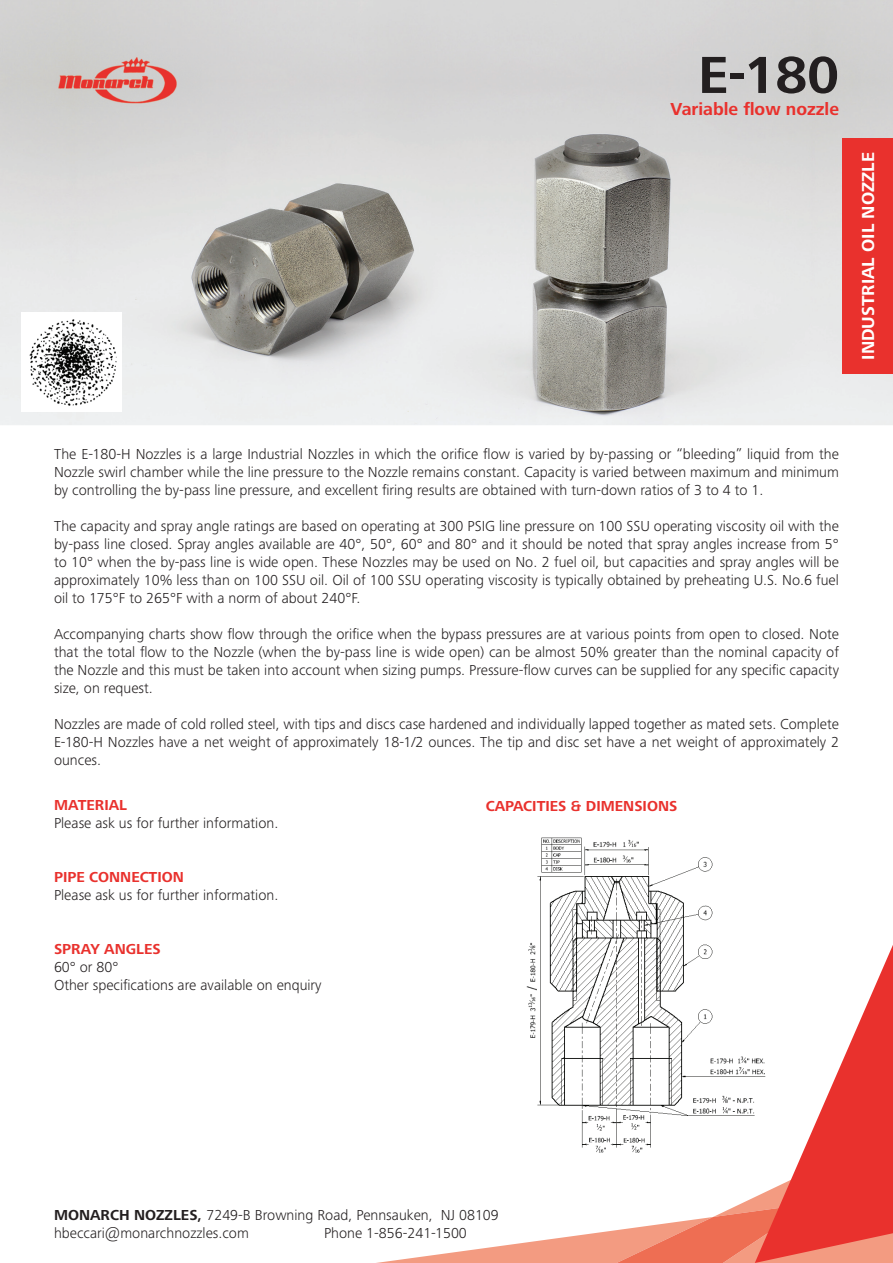
<style>
.page{position:relative;width:893px;height:1263px;background:#fff}
.page>*{position:absolute;margin:0;border:0;box-sizing:border-box;transform-origin:0 0}
.t1{font:700 54px "Hd M Frutiger Next Pro";color:#231f20}
.t2{font:700 18px "Hd M Frutiger Next Pro";color:#fff}
.t3{font:700 18px "Hd M Frutiger Next Pro";color:#e9312d}
.t4{font:300 15px/18px "Hd M Frutiger Next Pro";color:#231f20;text-align:justify}
.t5{font:700 15px "Hd M Frutiger Next Pro";color:#e9312d}
.s1{font-weight:700}
</style>
<div class="page">
<img style="left:530px;top:838px;width:183px;height:107px">
<img style="left:0;top:0;width:893px;height:425px">
<img style="left:54px;top:54px;width:148px;height:52px">
<svg style="left:376px;top:945px;width:517px;height:318px"></svg>
<div style="left:842px;top:138px;width:51px;height:236px;background:#e9312d"></div>
<img style="left:21px;top:313px;width:100px;height:98px">
<h1 class="t1" style="left:698px;top:44px;width:142px">E-180</h1>
<p class="t3" style="left:671px;top:98px;width:170px">Variable flow nozzle</p>
<p class="t2" style="left:858px;top:360px;width:209px;rotate:-90deg">INDUSTRIAL OIL NOZZLE</p>
<p class="t4" style="left:54px;top:445px;width:786px">The E-180-H Nozzles is a large Industrial Nozzles in which the orifice flow is varied by by-passing or “bleeding” liquid from the Nozzle swirl chamber while the line pressure to the Nozzle remains constant. Capacity is varied between maximum and minimum by controlling the by-pass line pressure, and excellent firing results are obtained with turn-down ratios of 3 to 4 to 1.</p>
<p class="t4" style="left:54px;top:517px;width:787px">The capacity and spray angle ratings are based on operating at 300 PSIG line pressure on 100 SSU operating viscosity oil with the by-pass line closed. Spray angles available are 40°, 50°, 60° and 80° and it should be noted that spray angles increase from 5° to 10° when the by-pass line is wide open. These Nozzles may be used on No. 2 fuel oil, but capacities and spray angles will be approximately 10% less than on 100 SSU oil. Oil of 100 SSU operating viscosity is typically obtained by preheating U.S. No.6 fuel oil to 175°F to 265°F with a norm of about 240°F.</p>
<p class="t4" style="left:54px;top:625px;width:786px">Accompanying charts show flow through the orifice when the bypass pressures are at various points from open to closed. Note that the total flow to the Nozzle (when the by-pass line is wide open) can be almost 50% greater than the nominal capacity of the Nozzle and this must be taken into account when sizing pumps. Pressure-flow curves can be supplied for any specific capacity size, on request.</p>
<p class="t4" style="left:54px;top:715px;width:787px">Nozzles are made of cold rolled steel, with tips and discs case hardened and individually lapped together as mated sets. Complete E-180-H Nozzles have a net weight of approximately 18-1/2 ounces. The tip and disc set have a net weight of approximately 2 ounces.</p>
<p class="t5" style="left:54px;top:797px;width:75px">MATERIAL</p>
<p class="t4" style="left:54px;top:814px;width:226px">Please ask us for further information.</p>
<p class="t5" style="left:486px;top:798px;width:193px">CAPACITIES &amp; DIMENSIONS</p>
<p class="t5" style="left:54px;top:869px;width:131px">PIPE CONNECTION</p>
<p class="t4" style="left:54px;top:886px;width:226px">Please ask us for further information.</p>
<p class="t5" style="left:54px;top:941px;width:108px">SPRAY ANGLES</p>
<p class="t4" style="left:54px;top:958px;width:269px">60° or 80°<br>Other specifications are available on enquiry</p>
<p class="t4" style="left:54px;top:1206px;width:446px"><span class="s1">MONARCH NOZZLES,</span> 7249-B Browning Road, Pennsauken, NJ 08109 hbeccari@monarchnozzles.com</p>
<p class="t4" style="left:324px;top:1224px;width:144px">Phone 1-856-241-1500</p>
</div>
